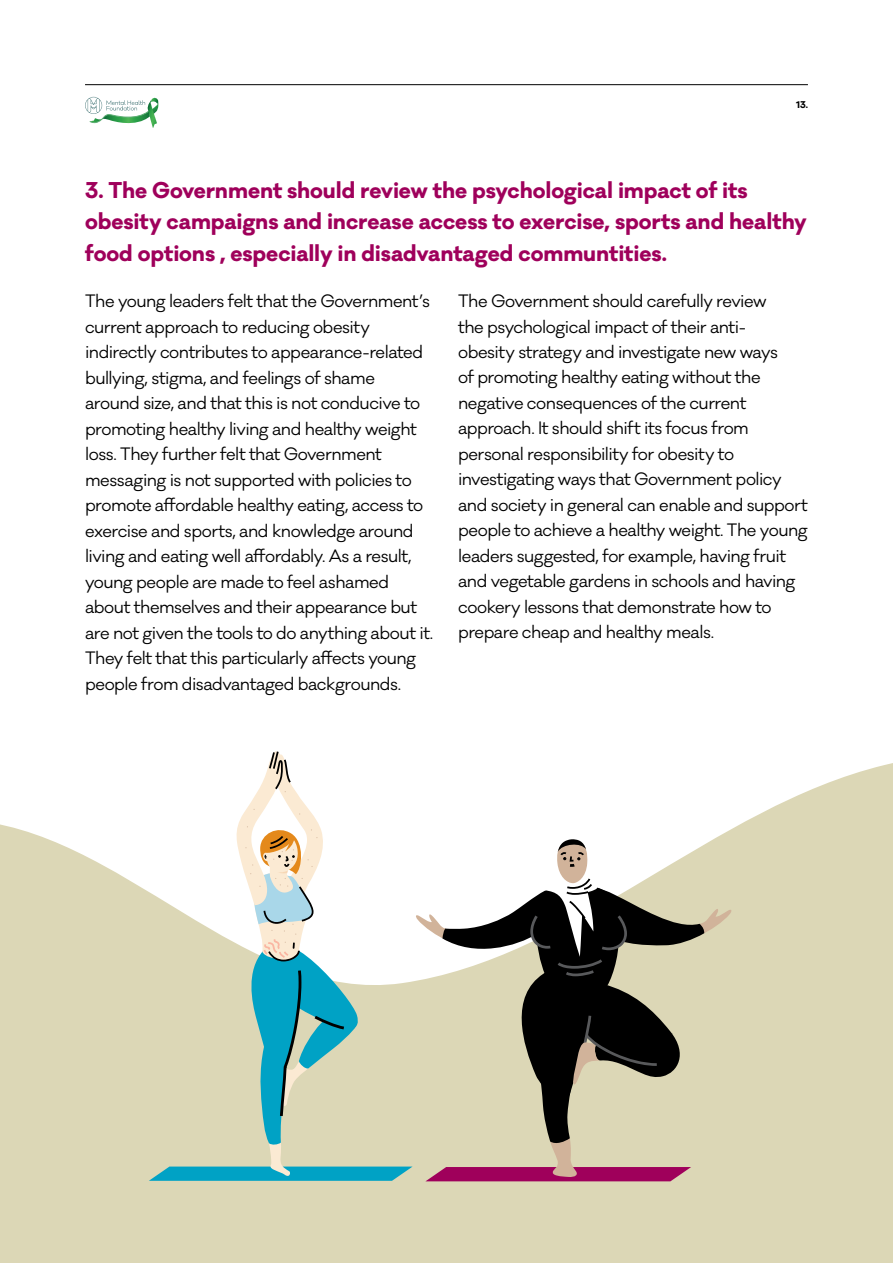
<style>
.page{position:relative;width:893px;height:1263px;background:#fff}
.page>*{position:absolute;margin:0;border:0;box-sizing:border-box;transform-origin:0 0}
.t1{font:700 21px/31.5px "Galano Classic";letter-spacing:-.005em;color:#9f005b}
.t2{font:16.5px/25.5px "Galano Classic";letter-spacing:-.03em;color:#000}
.t3{font:700 9px "Galano Classic";color:#000}
</style>
<div class="page">
<svg style="left:0;top:763px;width:893px;height:500px;background:#dfdabc"></svg>
<svg style="left:149px;top:751px;width:583px;height:430px"></svg>
<hr style="left:85px;top:84px;width:723px;height:1px;background:#000">
<svg style="left:85px;top:97px;width:74px;height:27px"></svg>
<img style="left:147px;top:99px;width:10px;height:29px">
<p class="t3" style="left:796px;top:98px;width:13px">13.</p>
<p class="t1" style="left:85px;top:174px;width:723px">3. The Government should review the psychological impact of its obesity campaigns and increase access to exercise, sports and healthy food options , especially in disadvantaged communtities.</p>
<p class="t2" style="left:85px;top:288px;width:350px">The young leaders felt that the Government’s current approach to reducing obesity indirectly contributes to appearance-related bullying, stigma, and feelings of shame around size, and that this is not conducive to promoting healthy living and healthy weight loss. They further felt that Government messaging is not supported with policies to promote affordable healthy eating, access to exercise and sports, and knowledge around living and eating well affordably. As a result, young people are made to feel ashamed about themselves and their appearance but are not given the tools to do anything about it.<br>They felt that this particularly affects young people from disadvantaged backgrounds.</p>
<p class="t2" style="left:458px;top:288px;width:351px">The Government should carefully review<br>the psychological impact of their anti-<br>obesity strategy and investigate new ways<br>of promoting healthy eating without the negative consequences of the current approach. It should shift its focus from personal responsibility for obesity to investigating ways that Government policy and society in general can enable and support people to achieve a healthy weight. The young leaders suggested, for example, having fruit and vegetable gardens in schools and having cookery lessons that demonstrate how to prepare cheap and healthy meals.</p>
</div>
